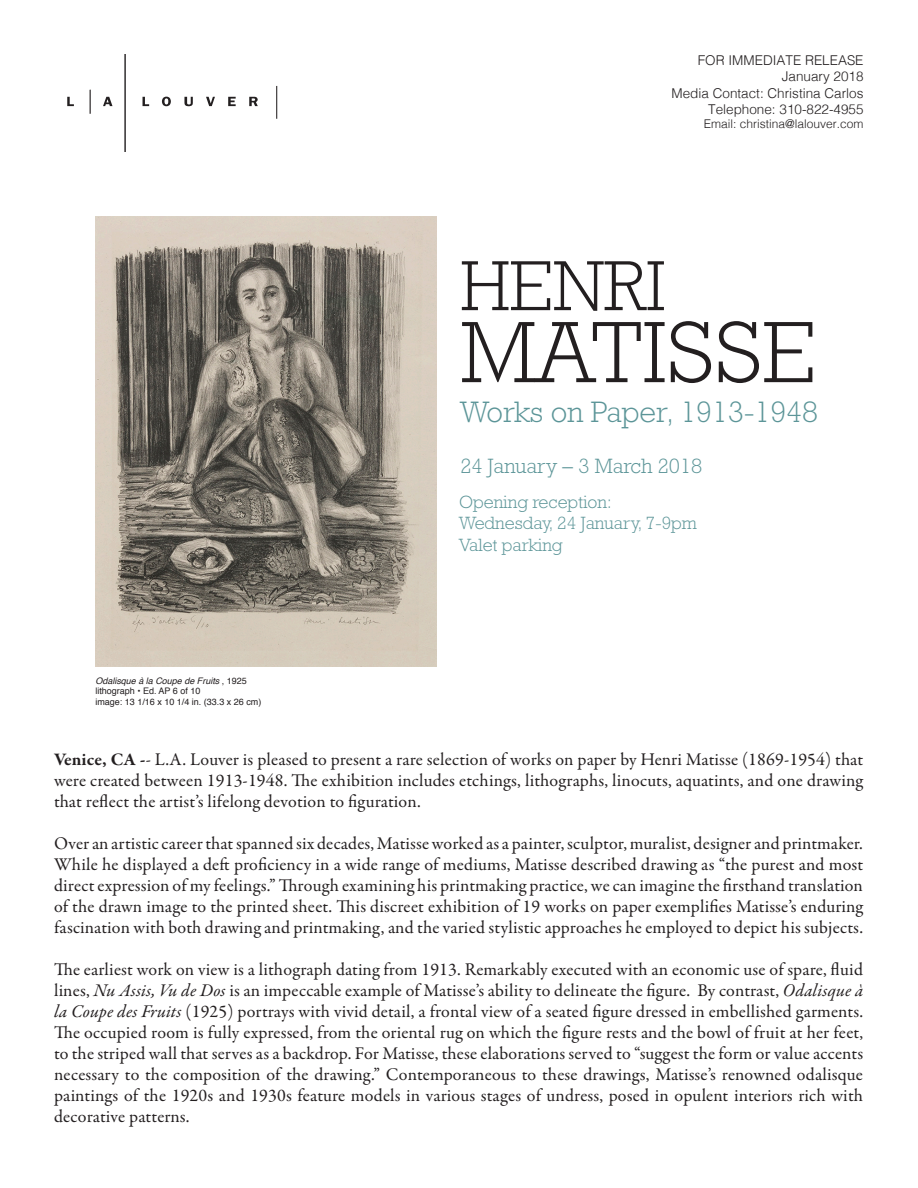
<style>
.page{position:relative;width:918px;height:1188px;background:#fff}
.page>*{position:absolute;margin:0;border:0;box-sizing:border-box;transform-origin:0 0}
.t1{font:300 88.5px "Rockwell";color:#231f20}
.t2{font:300 72px "Rockwell";color:#231f20}
.t3{font:300 30px "Rockwell";color:#5c9598}
.t4{font:300 21px "Rockwell";color:#5c9598}
.Body_Text{font:18px/21px "Garamond Premr Pro";letter-spacing:.005em;color:#231f20;text-align:justify}
.t5{font:300 18px "Rockwell";color:#5c9598}
.t6{font:300 13.5px "Helvetica";color:#231f20}
.t7{font:300 12px "Helvetica";color:#231f20}
.t8{font:9px "Helvetica";color:#231f20}
.t9{font:italic 9px "Helvetica";color:#231f20}
.s1{font-style:normal}
.s2{font-weight:700}
.s3{font-style:italic}
</style>
<div class="page">
<svg style="left:90px;top:90px;width:1px;height:24px"></svg>
<svg style="left:124px;top:54px;width:2px;height:98px"></svg>
<hr style="left:276px;top:86px;width:1px;height:33px;background:#231f20">
<svg style="left:67px;top:97px;width:7px;height:9px"></svg>
<svg style="left:103px;top:97px;width:9px;height:9px"></svg>
<svg style="left:143px;top:97px;width:6px;height:9px"></svg>
<svg style="left:162px;top:97px;width:9px;height:9px"></svg>
<svg style="left:184px;top:97px;width:9px;height:9px"></svg>
<svg style="left:206px;top:97px;width:9px;height:9px"></svg>
<svg style="left:228px;top:97px;width:8px;height:9px"></svg>
<svg style="left:249px;top:97px;width:9px;height:9px"></svg>
<img style="left:95px;top:217px;width:342px;height:450px">
<p class="t6" style="left:698px;top:49px;width:167px">FOR IMMEDIATE RELEASE</p>
<p class="t6" style="left:782px;top:65px;width:83px">January 2018</p>
<p class="t6" style="left:672px;top:81px;width:194px">Media Contact: Christina Carlos</p>
<p class="t6" style="left:708px;top:98px;width:157px">Telephone: 310-822-4955</p>
<p class="t7" style="left:704px;top:114px;width:161px">Email: christina@lalouver.com</p>
<p class="t2" style="left:460px;top:245px;width:207px">HENRI</p>
<p class="t1" style="left:460px;top:302px;width:357px">MATISSE</p>
<p class="t3" style="left:460px;top:394px;width:359px">Works on Paper, 1913-1948</p>
<p class="t9" style="left:95px;top:673px;width:153px">Odalisque à la Coupe de Fruits <span class="s1">, 1925</span></p>
<p class="t8" style="left:95px;top:684px;width:107px">lithograph • Ed. AP 6 of 10</p>
<p class="t8" style="left:95px;top:695px;width:168px">image: 13 1/16 x 10 1/4 in. (33.3 x 26 cm)</p>
<p class="t4" style="left:460px;top:453px;width:244px">24 January – 3 March 2018</p>
<p class="t5" style="left:459px;top:491px;width:154px">Opening reception:</p>
<p class="t5" style="left:459px;top:513px;width:240px">Wednesday, 24 January, 7-9pm</p>
<p class="t5" style="left:459px;top:535px;width:105px">Valet parking</p>
<p class="Body_Text" style="left:54px;top:750px;width:811px"><span class="s2">Venice, CA -</span>- L.A. Louver is pleased to present a rare selection of works on paper by Henri Matisse (1869-1954) that were created between 1913-1948. The exhibition includes etchings, lithographs, linocuts, aquatints, and one drawing that reflect the artist’s lifelong devotion to figuration.</p>
<p class="Body_Text" style="left:54px;top:834px;width:811px">Over an artistic career that spanned six decades, Matisse worked as a painter, sculptor, muralist, designer and printmaker.<br>While he displayed a deft proficiency in a wide range of mediums, Matisse described drawing as “the purest and most direct expression of my feelings.” Through examining his printmaking practice, we can imagine the firsthand translation of the drawn image to the printed sheet. This discreet exhibition of 19 works on paper exemplifies Matisse’s enduring fascination with both drawing and printmaking, and the varied stylistic approaches he employed to depict his subjects.</p>
<p class="Body_Text" style="left:54px;top:960px;width:811px">The earliest work on view is a lithograph dating from 1913. Remarkably executed with an economic use of spare, fluid lines, <span class="s3">Nu Assis, Vu de Dos</span> is an impeccable example of Matisse’s ability to delineate the figure. By contrast, <span class="s3">Odalisque à la Coupe des Fruits</span> (1925) portrays with vivid detail, a frontal view of a seated figure dressed in embellished garments.<br>The occupied room is fully expressed, from the oriental rug on which the figure rests and the bowl of fruit at her feet, to the striped wall that serves as a backdrop. For Matisse, these elaborations served to “suggest the form or value accents necessary to the composition of the drawing.” Contemporaneous to these drawings, Matisse’s renowned odalisque paintings of the 1920s and 1930s feature models in various stages of undress, posed in opulent interiors rich with decorative patterns.</p>
</div>
